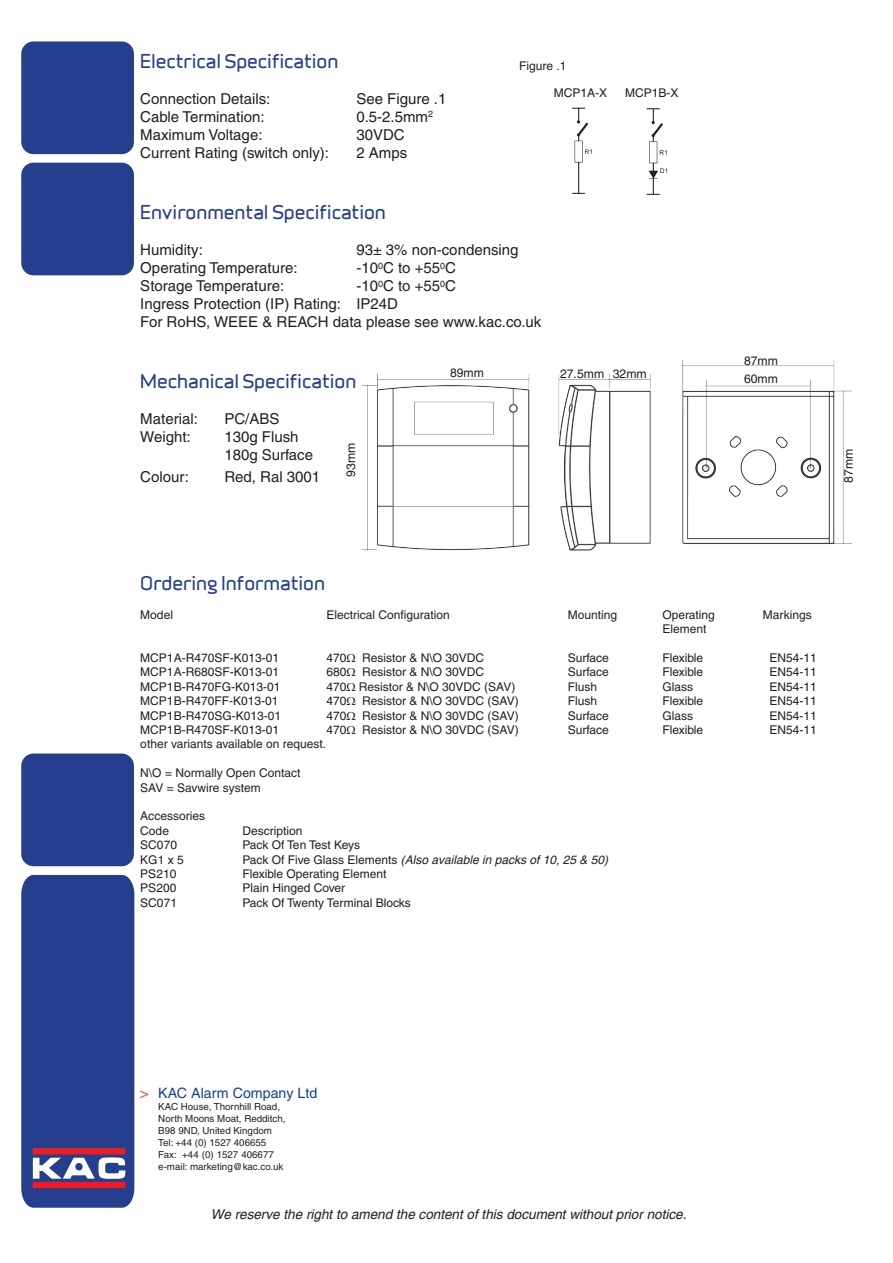
<style>
.page{position:relative;width:893px;height:1263px;background:#fff}
.page>*{position:absolute;margin:0;border:0;box-sizing:border-box;transform-origin:0 0}
.t1{font:18px "Infinity ST Bold";color:#253f8e}
.t2{font:15px "Helvetica";color:#231f20}
.t3{font:14.25px "Helvetica";color:#1b3f94}
.t4{font:italic 13.5px "Helvetica";color:#231f20}
.t5{font:12.3px "Helvetica";color:#231f20}
.t6{font:12px "Helvetica";color:#231f20}
.t7{font:italic 12px "Helvetica";color:#231f20}
.t8{font:9.75px/12px "Helvetica";color:#231f20}
.s1{font-style:normal}
.s2{color:#ee3f34}
</style>
<div class="page">
<div style="left:21px;top:753px;width:113px;height:113px;background:#253f8e;border-radius:12px"></div>
<div style="left:21px;top:163px;width:113px;height:112px;background:#253f8e;border-radius:12px"></div>
<svg style="left:21px;top:875px;width:113px;height:333px;background:#33458e"></svg>
<div style="left:21px;top:41px;width:113px;height:113px;background:#253f8e;border-radius:12px"></div>
<img style="left:572px;top:107px;width:20px;height:87px">
<img style="left:646px;top:108px;width:22px;height:87px">
<img style="left:362px;top:359px;width:489px;height:192px">
<p class="t1" style="left:140px;top:48px;width:200px">Electrical Specification</p>
<p class="t2" style="left:140px;top:90px;width:132px">Connection Details:</p>
<p class="t2" style="left:356px;top:90px;width:92px">See Figure .1</p>
<p class="t2" style="left:140px;top:108px;width:126px">Cable Termination:</p>
<p class="t2" style="left:356px;top:108px;width:78px">0.5-2.5mm<sup>2</sup></p>
<p class="t2" style="left:140px;top:126px;width:124px">Maximum Voltage:</p>
<p class="t2" style="left:356px;top:126px;width:50px">30VDC</p>
<p class="t2" style="left:140px;top:144px;width:190px">Current Rating (switch only):</p>
<p class="t2" style="left:356px;top:144px;width:52px">2 Amps</p>
<p class="t6" style="left:519px;top:59px;width:49px">Figure .1</p>
<p class="t6" style="left:554px;top:86px;width:55px">MCP1A-X</p>
<p class="t6" style="left:625px;top:86px;width:55px">MCP1B-X</p>
<p class="t1" style="left:140px;top:199px;width:247px">Environmental Specification</p>
<p class="t2" style="left:140px;top:241px;width:64px">Humidity:</p>
<p class="t2" style="left:356px;top:241px;width:164px">93± 3% non-condensing</p>
<p class="t2" style="left:140px;top:259px;width:159px">Operating Temperature:</p>
<p class="t2" style="left:356px;top:259px;width:101px">-10<sup>0</sup>C to +55<sup>0</sup>C</p>
<p class="t2" style="left:140px;top:277px;width:145px">Storage Temperature:</p>
<p class="t2" style="left:356px;top:277px;width:101px">-10<sup>0</sup>C to +55<sup>0</sup>C</p>
<p class="t2" style="left:140px;top:295px;width:259px">Ingress Protection (IP) Rating: IP24D</p>
<p class="t2" style="left:140px;top:313px;width:403px">For RoHS, WEEE &amp; REACH data please see www.kac.co.uk</p>
<p class="t1" style="left:140px;top:368px;width:218px">Mechanical Specification</p>
<p class="t2" style="left:140px;top:410px;width:59px">Material:</p>
<p class="t2" style="left:224px;top:410px;width:57px">PC/ABS</p>
<p class="t2" style="left:140px;top:428px;width:52px">Weight:</p>
<p class="t2" style="left:224px;top:428px;width:76px">130g Flush</p>
<p class="t2" style="left:224px;top:446px;width:90px">180g Surface</p>
<p class="t2" style="left:140px;top:468px;width:50px">Colour:</p>
<p class="t2" style="left:224px;top:468px;width:97px">Red, Ral 3001</p>
<p class="t5" style="left:344px;top:476px;width:35px;rotate:-90deg">93mm</p>
<p class="t5" style="left:450px;top:366px;width:35px">89mm</p>
<p class="t5" style="left:560px;top:366px;width:46px">27.5mm</p>
<p class="t5" style="left:613px;top:366px;width:35px">32mm</p>
<p class="t5" style="left:744px;top:353px;width:35px">87mm</p>
<p class="t5" style="left:744px;top:372px;width:35px">60mm</p>
<p class="t5" style="left:841px;top:483px;width:35px;rotate:-90deg">87mm</p>
<p class="t1" style="left:140px;top:570px;width:186px">Ordering Information</p>
<p class="t6" style="left:140px;top:608px;width:34px">Model</p>
<p class="t6" style="left:326px;top:608px;width:125px">Electrical Configuration</p>
<p class="t6" style="left:568px;top:608px;width:51px">Mounting</p>
<p class="t6" style="left:662px;top:608px;width:54px">Operating</p>
<p class="t6" style="left:763px;top:608px;width:50px">Markings</p>
<p class="t6" style="left:662px;top:622px;width:46px">Element</p>
<p class="t6" style="left:140px;top:651px;width:140px">MCP1A-R470SF-K013-01</p>
<p class="t6" style="left:326px;top:651px;width:22px">470</p>
<p class="t6" style="left:362px;top:651px;width:124px">Resistor &amp; N\O 30VDC</p>
<p class="t6" style="left:568px;top:651px;width:43px">Surface</p>
<p class="t6" style="left:662px;top:651px;width:42px">Flexible</p>
<p class="t6" style="left:769px;top:651px;width:49px">EN54-11</p>
<p class="t6" style="left:140px;top:665px;width:140px">MCP1A-R680SF-K013-01</p>
<p class="t6" style="left:326px;top:665px;width:22px">680</p>
<p class="t6" style="left:362px;top:665px;width:124px">Resistor &amp; N\O 30VDC</p>
<p class="t6" style="left:568px;top:665px;width:43px">Surface</p>
<p class="t6" style="left:662px;top:665px;width:42px">Flexible</p>
<p class="t6" style="left:769px;top:665px;width:49px">EN54-11</p>
<p class="t6" style="left:140px;top:680px;width:142px">MCP1B-R470FG-K013-01</p>
<p class="t6" style="left:326px;top:680px;width:191px">470 Resistor &amp; N\O 30VDC (SAV)</p>
<p class="t6" style="left:568px;top:680px;width:31px">Flush</p>
<p class="t6" style="left:662px;top:680px;width:32px">Glass</p>
<p class="t6" style="left:769px;top:680px;width:49px">EN54-11</p>
<p class="t6" style="left:140px;top:694px;width:140px">MCP1B-R470FF-K013-01</p>
<p class="t6" style="left:326px;top:694px;width:22px">470</p>
<p class="t6" style="left:362px;top:694px;width:158px">Resistor &amp; N\O 30VDC (SAV)</p>
<p class="t6" style="left:568px;top:694px;width:31px">Flush</p>
<p class="t6" style="left:662px;top:694px;width:42px">Flexible</p>
<p class="t6" style="left:769px;top:694px;width:49px">EN54-11</p>
<p class="t6" style="left:140px;top:708px;width:142px">MCP1B-R470SG-K013-01</p>
<p class="t6" style="left:326px;top:708px;width:22px">470</p>
<p class="t6" style="left:362px;top:708px;width:158px">Resistor &amp; N\O 30VDC (SAV)</p>
<p class="t6" style="left:568px;top:708px;width:43px">Surface</p>
<p class="t6" style="left:662px;top:708px;width:32px">Glass</p>
<p class="t6" style="left:769px;top:708px;width:49px">EN54-11</p>
<p class="t6" style="left:140px;top:723px;width:140px">MCP1B-R470SF-K013-01</p>
<p class="t6" style="left:326px;top:723px;width:22px">470</p>
<p class="t6" style="left:362px;top:723px;width:158px">Resistor &amp; N\O 30VDC (SAV)</p>
<p class="t6" style="left:568px;top:723px;width:43px">Surface</p>
<p class="t6" style="left:662px;top:723px;width:42px">Flexible</p>
<p class="t6" style="left:769px;top:723px;width:49px">EN54-11</p>
<p class="t6" style="left:140px;top:737px;width:187px">other variants available on request.</p>
<p class="t6" style="left:140px;top:766px;width:162px">N\O = Normally Open Contact</p>
<p class="t6" style="left:140px;top:780px;width:122px">SAV = Savwire system</p>
<p class="t6" style="left:140px;top:809px;width:66px">Accessories</p>
<p class="t6" style="left:140px;top:824px;width:30px">Code</p>
<p class="t6" style="left:242px;top:824px;width:62px">Description</p>
<p class="t6" style="left:140px;top:838px;width:38px">SC070</p>
<p class="t6" style="left:242px;top:838px;width:119px">Pack Of Ten Test Keys</p>
<p class="t6" style="left:140px;top:852px;width:45px">KG1 x 5</p>
<p class="t7" style="left:242px;top:852px;width:367px"><span class="s1">Pack Of Five Glass Elements</span> (Also available in packs of 10, 25 &amp; 50)</p>
<p class="t6" style="left:140px;top:867px;width:38px">PS210</p>
<p class="t6" style="left:242px;top:867px;width:146px">Flexible Operating Element</p>
<p class="t6" style="left:140px;top:881px;width:38px">PS200</p>
<p class="t6" style="left:242px;top:881px;width:104px">Plain Hinged Cover</p>
<p class="t6" style="left:140px;top:896px;width:38px">SC071</p>
<p class="t6" style="left:242px;top:896px;width:170px">Pack Of Twenty Terminal Blocks</p>
<p class="t3" style="left:140px;top:1084px;width:178px"><span class="s2">&gt;</span> KAC Alarm Company Ltd</p>
<p class="t8" style="left:158px;top:1100px;width:129px">KAC House, Thornhill Road,<br>North Moons Moat, Redditch,<br>B98 9ND, United Kingdom<br>Tel: +44 (0) 1527 406655</p>
<p class="t8" style="left:158px;top:1148px;width:127px">Fax: +44 (0) 1527 406677 e-mail: marketing@kac.co.uk</p>
<p class="t4" style="left:211px;top:1206px;width:477px">We reserve the right to amend the content of this document without prior notice.</p>
</div>
